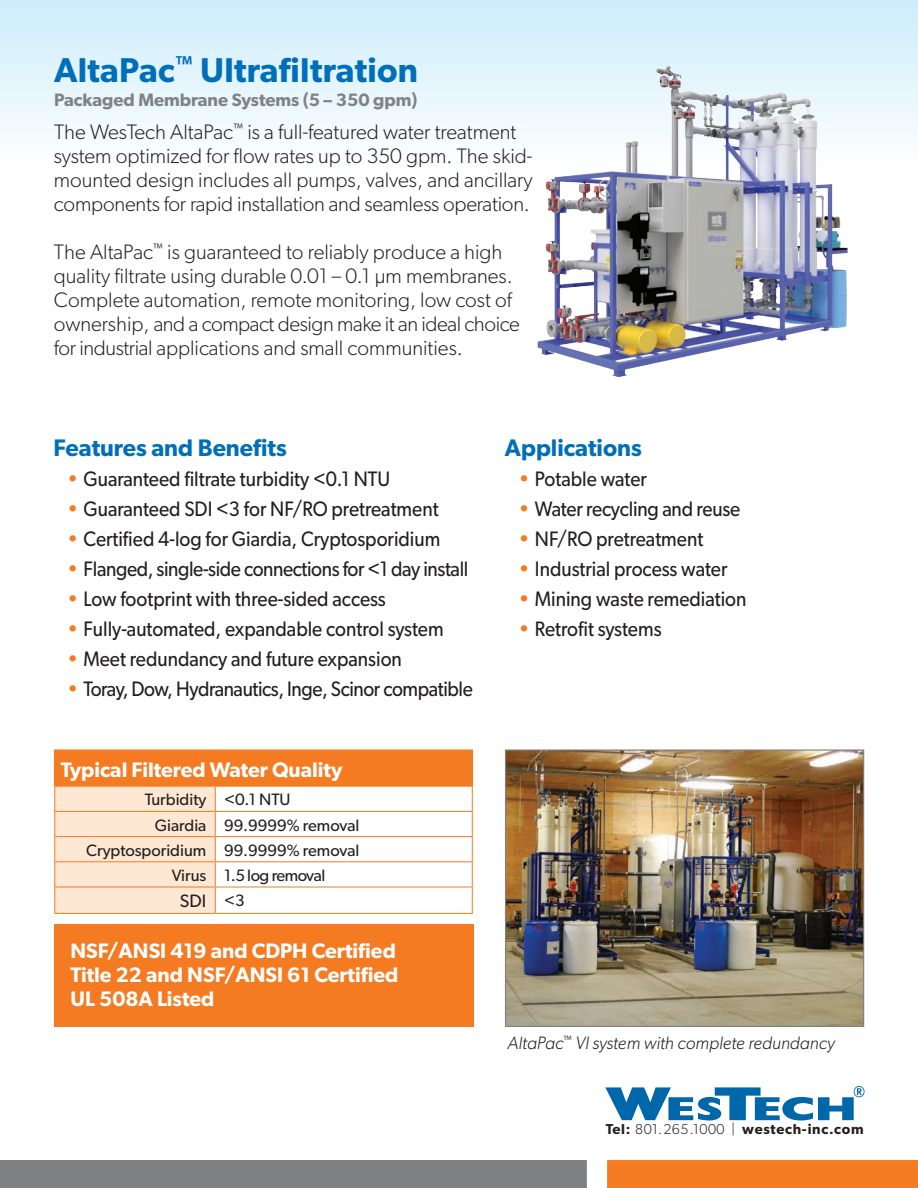
<style>
.page{position:relative;width:918px;height:1188px;background:#fff}
.page>*{position:absolute;margin:0;border:0;box-sizing:border-box;transform-origin:0 0}
.t1{font:600 34.5px "Gibson";letter-spacing:.01em;color:#006fba}
.t2{font:600 24px "Gibson";color:#006fba}
.t3{font:300 21px/24px "Gibson";color:#231f20}
.t4{font:21px "Gibson";color:#231f20;scale:.91 1}
.t5{font:600 21px/24px "Gibson";color:#fff}
.t6{font:21px "Gibson";letter-spacing:-.02em;color:#231f20;scale:.91 1}
.t7{font:italic 300 18px "Gibson";color:#231f20}
.t8{font:600 18px "Gibson";color:#808285}
.t9{font:18px "Gibson";color:#231f20}
.t10{font:16.5px "Gibson";color:#231f20}
.t11{font:16.5px "Gibson";letter-spacing:-.03em;color:#231f20}
.t12{font:600 14.4px "Gibson";letter-spacing:.05em;color:#231f20}
.s1{color:#f47b21}
.s2{font-size:16.5px}
.s3{font-weight:300}
</style>
<div class="page">
<div style="left:0;top:0;width:918px;height:211px;background:linear-gradient(to bottom,#ceedfa,#fff)"></div>
<img style="left:524px;top:60px;width:337px;height:317px">
<div style="left:0;top:1160px;width:587px;height:28px;background:#7e8183"></div>
<div style="left:607px;top:1160px;width:311px;height:28px;background:#f47b21"></div>
<div style="left:55px;top:750px;width:417px;height:36px;background:#f47b21"></div>
<hr style="left:54px;top:749px;width:161px;height:2px;background:#f47b21">
<hr style="left:54px;top:751px;width:2px;height:35px;background:#f47b21">
<hr style="left:215px;top:749px;width:258px;height:2px;background:#f47b21">
<hr style="left:472px;top:751px;width:1px;height:35px;background:#f47b21">
<svg style="left:54px;top:786px;width:419px;height:127px"></svg>
<hr style="left:54px;top:913px;width:161px;height:1px;background:#f47b21">
<hr style="left:215px;top:913px;width:258px;height:1px;background:#f47b21">
<img style="left:507px;top:751px;width:355px;height:274px">
<div style="left:505px;top:749px;width:359px;height:278px;border:1px solid #7e8183"></div>
<div style="left:54px;top:924px;width:419px;height:103px;background:#f47b21"></div>
<svg style="left:605px;top:1086px;width:260px;height:35px"></svg>
<h1 class="t1" style="left:54px;top:49px;width:366px">AltaPac<sup>™</sup> Ultrafiltration</h1>
<p class="t8" style="left:54px;top:89px;width:365px">Packaged Membrane Systems (5 – 350 gpm)</p>
<p class="t3" style="left:54px;top:119px;width:480px">The WesTech AltaPac<sup>™</sup> is a full-featured water treatment system optimized for flow rates up to 350 gpm. The skid&shy;mounted design includes all pumps, valves, and ancillary components for rapid installation and seamless operation.</p>
<p class="t3" style="left:54px;top:239px;width:467px">The AltaPac<sup>™</sup> is guaranteed to reliably produce a high quality filtrate using durable 0.01 – 0.1 µm membranes.<br>Complete automation, remote monitoring, low cost of ownership, and a compact design make it an ideal choice for industrial applications and small communities.</p>
<p class="t2" style="left:54px;top:433px;width:235px">Features and Benefits</p>
<p class="t4" style="left:67px;top:466px;width:357px"><span class="s1">•</span> Guaranteed filtrate turbidity &lt;0.1 NTU</p>
<p class="t4" style="left:67px;top:496px;width:410px"><span class="s1">•</span> Guaranteed SDI &lt;3 for NF/RO pretreatment</p>
<p class="t4" style="left:67px;top:526px;width:412px"><span class="s1">•</span> Certified 4-log for Giardia, Cryptosporidium</p>
<p class="t6" style="left:67px;top:556px;width:443px"><span class="s1">•</span> Flanged, single-side connections for &lt;1 day install</p>
<p class="t4" style="left:67px;top:586px;width:352px"><span class="s1">•</span> Low footprint with three-sided access</p>
<p class="t4" style="left:67px;top:616px;width:415px"><span class="s1">•</span> Fully-automated, expandable control system</p>
<p class="t4" style="left:67px;top:646px;width:370px"><span class="s1">•</span> Meet redundancy and future expansion</p>
<p class="t6" style="left:67px;top:676px;width:447px"><span class="s1">•</span> Toray, Dow, Hydranautics, Inge, Scinor compatible</p>
<p class="t5" style="left:61px;top:757px;width:283px">Typical Filtered Water Quality</p>
<p class="t10" style="left:145px;top:790px;width:147px">Turbidity &lt;0.1 NTU</p>
<p class="t10" style="left:155px;top:815px;width:206px">Giardia 99.9999% removal</p>
<p class="t10" style="left:86px;top:840px;width:275px">Cryptosporidium 99.9999% removal</p>
<p class="t11" style="left:172px;top:865px;width:155px">Virus 1.5 log removal</p>
<p class="t9" style="left:180px;top:890px;width:66px">SDI <span class="s2">&lt;3</span></p>
<p class="t5" style="left:71px;top:938px;width:329px">NSF/ANSI 419 and CDPH Certified<br>Title 22 and NSF/ANSI 61 Certified<br>UL 508A Listed</p>
<p class="t2" style="left:505px;top:433px;width:138px">Applications</p>
<p class="t4" style="left:518px;top:466px;width:143px"><span class="s1">•</span> Potable water</p>
<p class="t4" style="left:518px;top:496px;width:245px"><span class="s1">•</span> Water recycling and reuse</p>
<p class="t4" style="left:518px;top:526px;width:205px"><span class="s1">•</span> NF/RO pretreatment</p>
<p class="t4" style="left:518px;top:556px;width:231px"><span class="s1">•</span> Industrial process water</p>
<p class="t4" style="left:518px;top:586px;width:252px"><span class="s1">•</span> Mining waste remediation</p>
<p class="t4" style="left:518px;top:616px;width:159px"><span class="s1">•</span> Retrofit systems</p>
<p class="t7" style="left:508px;top:1032px;width:329px">AltaPac<sup>™</sup> VI system with complete redundancy</p>
<p class="t12" style="left:606px;top:1120px;width:259px">Tel: <span class="s3">801.265.1000 |</span> westech-inc.com</p>
</div>
